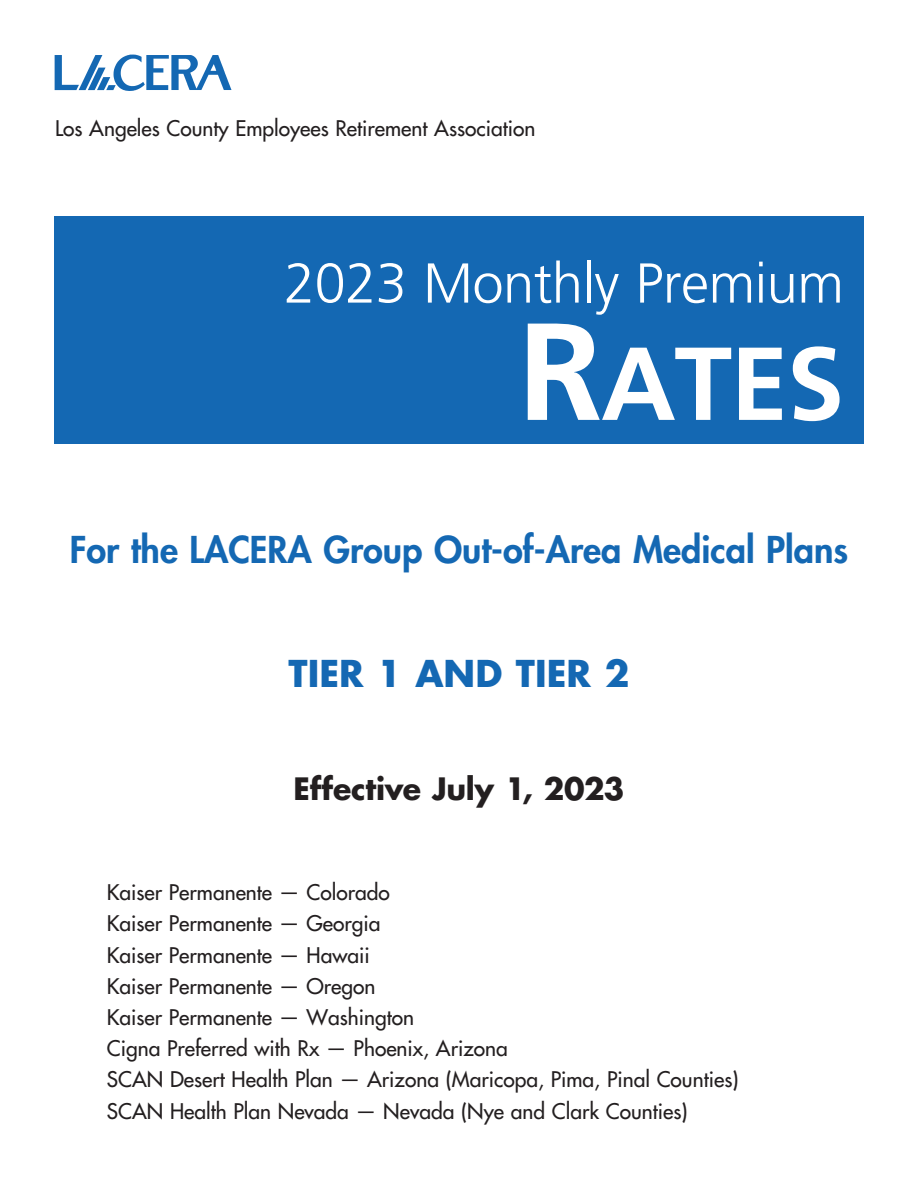
<style>
.page{position:relative;width:918px;height:1188px;background:#fff}
.page>*{position:absolute;margin:0;border:0;box-sizing:border-box;transform-origin:0 0}
.t1{font:700 103.5px "Frutiger LT Std";color:#fff}
.t2{font:300 56.1px "Frutiger LT Std";letter-spacing:-.01em;color:#fff}
.t3{font:800 36px "Futura Std";color:#1468b3}
.t4{font:700 36px "Futura Std";color:#1468b3}
.t5{font:700 30px "Futura Std";letter-spacing:-.01em;color:#231f20}
.t6{font:500 21px/31.2px "Futura Std";color:#231f20}
.s1{font-size:138px}
</style>
<div class="page">
<div style="left:54px;top:216px;width:810px;height:228px;background:#1468b3"></div>
<img style="left:54px;top:54px;width:178px;height:37px">
<p class="t6" style="left:55px;top:113px;width:482px">Los Angeles County Employees Retirement Association</p>
<h2 class="t2" style="left:284px;top:252px;width:562px">2023 Monthly Premium</h2>
<h1 class="t1" style="left:518px;top:323px;width:328px"><span class="s1">R</span>ATES</h1>
<h3 class="t3" style="left:70px;top:527px;width:780px">For the LACERA Group Out-of-Area Medical Plans</h3>
<h3 class="t4" style="left:289px;top:650px;width:342px">TIER 1 AND TIER 2</h3>
<h3 class="t5" style="left:293px;top:769px;width:332px">Effective July 1, 2023</h3>
<p class="t6" style="left:107px;top:877px;width:633px">Kaiser Permanente — Colorado<br>Kaiser Permanente — Georgia<br>Kaiser Permanente — Hawaii<br>Kaiser Permanente — Oregon<br>Kaiser Permanente — Washington<br>Cigna Preferred with Rx — Phoenix, Arizona<br>SCAN Desert Health Plan — Arizona (Maricopa, Pima, Pinal Counties)<br>SCAN Health Plan Nevada — Nevada (Nye and Clark Counties)</p>
</div>
